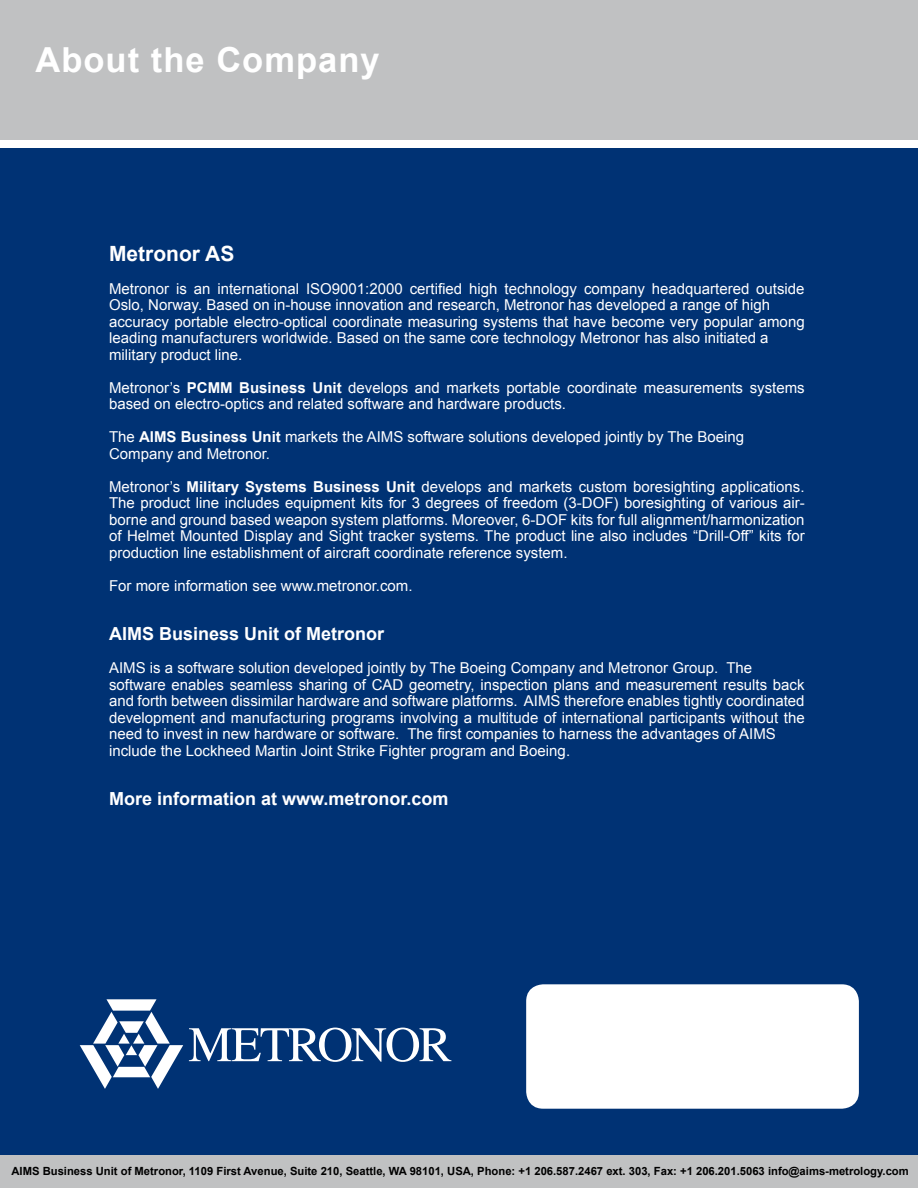
<style>
.page{position:relative;width:918px;height:1188px;background:#003274}
.page>*{position:absolute;margin:0;border:0;box-sizing:border-box;transform-origin:0 0}
.t1{font:700 34.5px "Arial";letter-spacing:.03em;color:#fff}
.t2{font:700 21px "Arial";color:#fff}
.t3{font:700 18px "Arial";color:#fff}
.t4{font:15px/16.5px "Arial";color:#fff}
.t5{font:700 11.25px "Arial";color:#000}
.s1{font-weight:700}
</style>
<div class="page">
<div style="left:526px;top:984px;width:333px;height:125px;background:#fff;border-radius:17px"></div>
<svg style="left:80px;top:999px;width:103px;height:90px"></svg>
<svg style="left:189px;top:1028px;width:262px;height:34px"></svg>
<div style="left:0;top:1155px;width:918px;height:33px;background:#c0c1c2"></div>
<div style="left:0;top:0;width:918px;height:140px;background:#c0c1c2"></div>
<div style="left:0;top:140px;width:918px;height:7px;background:#fff"></div>
<h1 class="t1" style="left:35px;top:38px;width:346px">About the Company</h1>
<h2 class="t2" style="left:109px;top:240px;width:127px">Metronor AS</h2>
<p class="t4" style="left:109px;top:280px;width:697px">Metronor is an international ISO9001:2000 certified high technology company headquartered outside Oslo, Norway. Based on in-house innovation and research, Metronor has developed a range of high accuracy portable electro-optical coordinate measuring systems that have become very popular among leading manufacturers worldwide. Based on the same core technology Metronor has also initiated a military product line.</p>
<p class="t4" style="left:109px;top:379px;width:697px">Metronor’s <span class="s1">PCMM Business Unit</span> develops and markets portable coordinate measurements systems based on electro-optics and related software and hardware products.</p>
<p class="t4" style="left:109px;top:429px;width:637px">The <span class="s1">AIMS Business Unit</span> markets the AIMS software solutions developed jointly by The Boeing<br>Company and Metronor.</p>
<p class="t4" style="left:109px;top:478px;width:697px;text-align:justify">Metronor’s <span class="s1">Military Systems Business Unit</span> develops and markets custom boresighting applications.<br>The product line includes equipment kits for 3 degrees of freedom (3-DOF) boresighting of various air&shy;borne and ground based weapon system platforms. Moreover, 6-DOF kits for full alignment/harmonization of Helmet Mounted Display and Sight tracker systems. The product line also includes “Drill-Off” kits for production line establishment of aircraft coordinate reference system.</p>
<p class="t4" style="left:109px;top:577px;width:305px">For more information see www.metronor.com.</p>
<p class="t3" style="left:109px;top:622px;width:277px">AIMS Business Unit of Metronor</p>
<p class="t4" style="left:109px;top:660px;width:697px">AIMS is a software solution developed jointly by The Boeing Company and Metronor Group. The software enables seamless sharing of CAD geometry, inspection plans and measurement results back and forth between dissimilar hardware and software platforms. AIMS therefore enables tightly coordinated development and manufacturing programs involving a multitude of international participants without the need to invest in new hardware or software. The first companies to harness the advantages of AIMS include the Lockheed Martin Joint Strike Fighter program and Boeing.</p>
<p class="t3" style="left:109px;top:787px;width:341px">More information at www.metronor.com</p>
<p class="t5" style="left:11px;top:1163px;width:899px">AIMS Business Unit of Metronor, 1109 First Avenue, Suite 210, Seattle, WA 98101, USA, Phone: +1 206.587.2467 ext. 303, Fax: +1 206.201.5063 info@aims-metrology.com</p>
</div>
